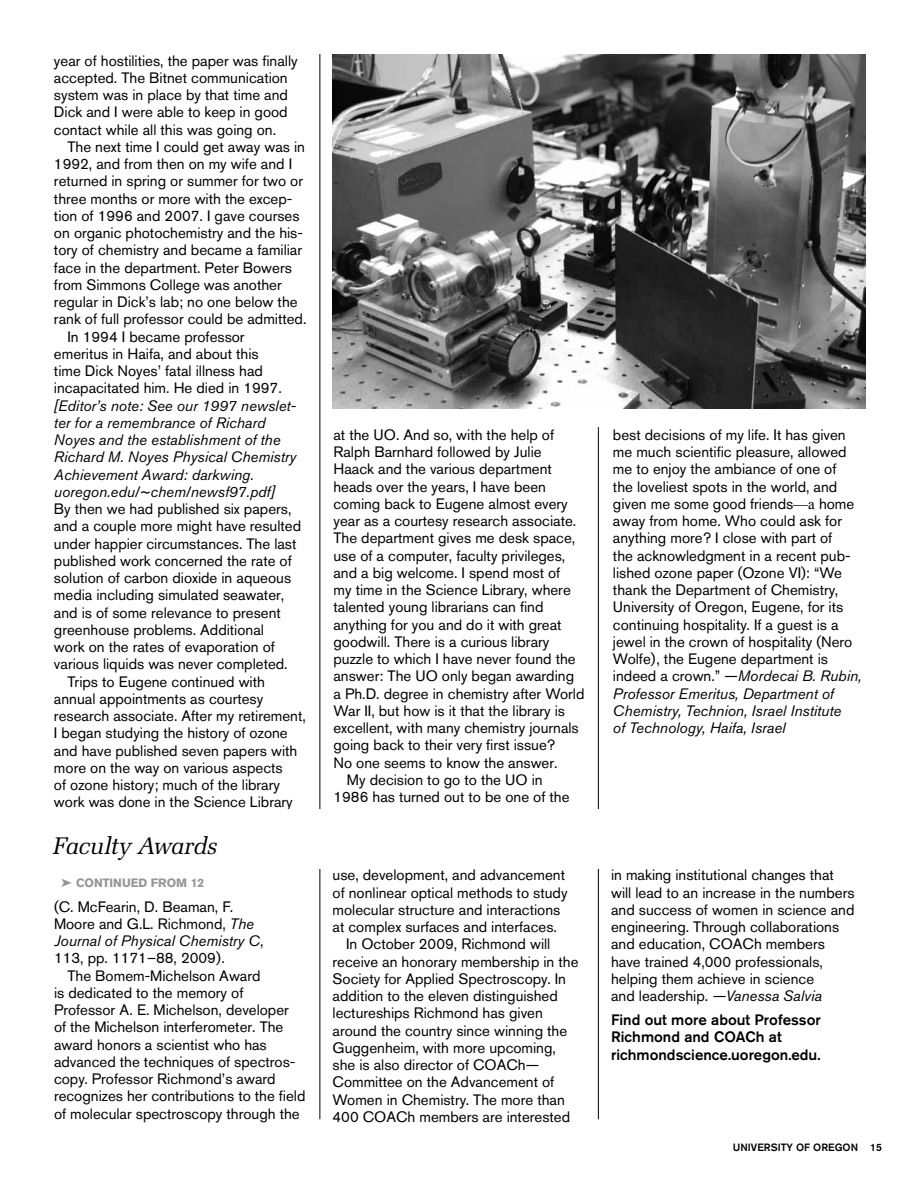
<style>
.page{position:relative;width:918px;height:1188px;background:#fff}
.page>*{position:absolute;margin:0;border:0;box-sizing:border-box;transform-origin:0 0}
.t1{font:italic 24px "Melior";letter-spacing:-.025em;color:#000}
.t2{font:15px/17.2px "Akzidenz Grotesk BQ";color:#000}
.t3{font:italic 15px/17.2px "Akzidenz Grotesk BQ";color:#000}
.t4{font:500 15px/17.2px "Akzidenz Grotesk BQ";color:#000}
.t5{font:700 12px "Akzidenz Grotesk BQ";color:#939598}
.t6{font:500 10.5px "Akzidenz Grotesk BQ";color:#000}
.s1{font-style:italic}
.s2{font-family:"Times New Roman"}
</style>
<div class="page">
<hr style="left:598px;top:427px;width:1px;height:692px;background:#000">
<hr style="left:320px;top:54px;width:1px;height:1065px;background:#000">
<div style="left:194px;top:809px;width:418px;height:60px;background:#fff"></div>
<img style="left:333px;top:54px;width:532px;height:354px">
<p class="t2" style="left:54px;top:52px;width:245px">year of hostilities, the paper was finally accepted. The Bitnet communication system was in place by that time and Dick and I were able to keep in good contact while all this was going on.</p>
<p class="t2" style="left:67px;top:138px;width:239px">The next time I could get away was in</p>
<p class="t2" style="left:54px;top:155px;width:240px">1992, and from then on my wife and I</p>
<p class="t2" style="left:54px;top:172px;width:251px">returned in spring or summer for two or</p>
<p class="t2" style="left:54px;top:190px;width:240px">three months or more with the excep-</p>
<p class="t2" style="left:54px;top:207px;width:247px">tion of 1996 and 2007. I gave courses</p>
<p class="t2" style="left:54px;top:224px;width:251px">on organic photochemistry and the his-</p>
<p class="t2" style="left:54px;top:241px;width:250px">tory of chemistry and became a familiar</p>
<p class="t2" style="left:54px;top:259px;width:239px">face in the department. Peter Bowers</p>
<p class="t2" style="left:54px;top:276px;width:229px">from Simmons College was another</p>
<p class="t2" style="left:54px;top:293px;width:245px">regular in Dick’s lab; no one below the</p>
<p class="t2" style="left:54px;top:310px;width:254px">rank of full professor could be admitted.</p>
<p class="t2" style="left:67px;top:328px;width:179px">In 1994 I became professor</p>
<p class="t2" style="left:54px;top:345px;width:206px">emeritus in Haifa, and about this</p>
<p class="t2" style="left:54px;top:362px;width:210px">time Dick Noyes’ fatal illness had</p>
<p class="t2" style="left:54px;top:379px;width:229px">incapacitated him. He died in 1997.</p>
<p class="t3" style="left:54px;top:397px;width:244px">[Editor’s note: See our 1997 newslet&shy;ter for a remembrance of Richard Noyes and the establishment of the Richard M. Noyes Physical Chemistry Achievement Award: darkwing. uoregon.edu/~chem/newsf97.pdf]</p>
<p class="t2" style="left:54px;top:500px;width:239px">By then we had published six papers,</p>
<p class="t2" style="left:54px;top:517px;width:249px">and a couple more might have resulted</p>
<p class="t2" style="left:54px;top:535px;width:244px">under happier circumstances. The last</p>
<p class="t2" style="left:54px;top:552px;width:239px">published work concerned the rate of</p>
<p class="t2" style="left:54px;top:569px;width:239px">solution of carbon dioxide in aqueous</p>
<p class="t2" style="left:54px;top:586px;width:232px">media including simulated seawater,</p>
<p class="t2" style="left:54px;top:604px;width:228px">and is of some relevance to present</p>
<p class="t2" style="left:54px;top:621px;width:212px">greenhouse problems. Additional</p>
<p class="t2" style="left:54px;top:638px;width:223px">work on the rates of evaporation of</p>
<p class="t2" style="left:54px;top:655px;width:235px">various liquids was never completed.</p>
<p class="t2" style="left:67px;top:673px;width:199px">Trips to Eugene continued with</p>
<p class="t2" style="left:54px;top:690px;width:211px">annual appointments as courtesy</p>
<p class="t2" style="left:54px;top:707px;width:253px">research associate. After my retirement,</p>
<p class="t2" style="left:54px;top:724px;width:235px">I began studying the history of ozone</p>
<p class="t2" style="left:54px;top:742px;width:245px">and have published seven papers with</p>
<p class="t2" style="left:54px;top:759px;width:230px">more on the way on various aspects</p>
<p class="t2" style="left:54px;top:776px;width:228px">of ozone history; much of the library</p>
<p class="t2" style="left:54px;top:793px;width:240px">work was done in the Science Library</p>
<h1 class="t1" style="left:53px;top:832px;width:166px">Faculty Awards</h1>
<p class="t5" style="left:76px;top:876px;width:130px">CONTINUED FROM 12</p>
<p class="t2" style="left:54px;top:898px;width:211px">(C. McFearin, D. Beaman, F.<br>Moore and G.L. Richmond, <span class="s1">The<br>Journal of Physical Chemistry C</span>,<br>113, pp. 1171–88, 2009).</p>
<p class="t2" style="left:54px;top:967px;width:253px;text-indent:14px">The Bomem-Michelson Award<br>is dedicated to the memory of Professor A. E. Michelson, developer<br>of the Michelson interferometer. The award honors a scientist who has advanced the techniques of spectros&shy;copy. Professor Richmond’s award recognizes her contributions to the field of molecular spectroscopy through the</p>
<p class="t2" style="left:333px;top:426px;width:222px">at the UO. And so, with the help of</p>
<p class="t2" style="left:333px;top:443px;width:210px">Ralph Barnhard followed by Julie</p>
<p class="t2" style="left:333px;top:461px;width:220px">Haack and the various department</p>
<p class="t2" style="left:333px;top:478px;width:214px">heads over the years, I have been</p>
<p class="t2" style="left:333px;top:495px;width:236px">coming back to Eugene almost every</p>
<p class="t2" style="left:333px;top:512px;width:244px">year as a courtesy research associate.</p>
<p class="t2" style="left:333px;top:530px;width:243px">The department gives me desk space,</p>
<p class="t2" style="left:333px;top:547px;width:233px">use of a computer, faculty privileges,</p>
<p class="t2" style="left:333px;top:564px;width:228px">and a big welcome. I spend most of</p>
<p class="t2" style="left:333px;top:581px;width:239px">my time in the Science Library, where</p>
<p class="t2" style="left:333px;top:599px;width:211px">talented young librarians can find</p>
<p class="t2" style="left:333px;top:616px;width:230px">anything for you and do it with great</p>
<p class="t2" style="left:333px;top:633px;width:217px">goodwill. There is a curious library</p>
<p class="t2" style="left:333px;top:650px;width:244px">puzzle to which I have never found the</p>
<p class="t2" style="left:333px;top:668px;width:242px">answer: The UO only began awarding</p>
<p class="t2" style="left:333px;top:685px;width:253px">a Ph.D. degree in chemistry after World</p>
<p class="t2" style="left:333px;top:702px;width:233px">War II, but how is it that the library is</p>
<p class="t2" style="left:333px;top:719px;width:247px">excellent, with many chemistry journals</p>
<p class="t2" style="left:333px;top:737px;width:223px">going back to their very first issue?</p>
<p class="t2" style="left:333px;top:754px;width:226px">No one seems to know the answer.</p>
<p class="t2" style="left:347px;top:771px;width:197px">My decision to go to the UO in</p>
<p class="t2" style="left:333px;top:788px;width:237px">1986 has turned out to be one of the</p>
<p class="t2" style="left:333px;top:866px;width:234px">use, development, and advancement</p>
<p class="t2" style="left:333px;top:884px;width:237px">of nonlinear optical methods to study</p>
<p class="t2" style="left:333px;top:901px;width:229px">molecular structure and interactions</p>
<p class="t2" style="left:333px;top:918px;width:226px">at complex surfaces and interfaces.</p>
<p class="t2" style="left:346px;top:935px;width:206px">In October 2009, Richmond will</p>
<p class="t2" style="left:333px;top:953px;width:247px">receive an honorary membership in the</p>
<p class="t2" style="left:333px;top:970px;width:235px">Society for Applied Spectroscopy. In</p>
<p class="t2" style="left:333px;top:987px;width:227px">addition to the eleven distinguished</p>
<p class="t2" style="left:333px;top:1004px;width:212px">lectureships Richmond has given</p>
<p class="t2" style="left:333px;top:1022px;width:236px">around the country since winning the</p>
<p class="t2" style="left:333px;top:1039px;width:225px">Guggenheim, with more upcoming,</p>
<p class="t2" style="left:333px;top:1056px;width:208px">she is also director of COACh—</p>
<p class="t2" style="left:333px;top:1073px;width:223px">Committee on the Advancement of</p>
<p class="t2" style="left:333px;top:1091px;width:234px">Women in Chemistry. The more than</p>
<p class="t2" style="left:333px;top:1108px;width:239px">400 COACh members are interested</p>
<p class="t2" style="left:613px;top:426px;width:250px">best decisions of my life. It has given me much scientific pleasure, allowed me to enjoy the ambiance of one of<br>the loveliest spots in the world, and given me some good friends<span class="s2">—a</span> home away from home. Who could ask for anything more? I close with part of<br>the acknowledgment in a recent pub&shy;lished ozone paper (Ozone VI): “We thank the Department of Chemistry, University of Oregon, Eugene, for its continuing hospitality. If a guest is a jewel in the crown of hospitality (Nero Wolfe), the Eugene department is indeed a crown.” —<span class="s1">Mordecai B. Rubin, Professor Emeritus, Department of Chemistry, Technion, Israel Institute<br>of Technology, Haifa, Israel</span></p>
<p class="t2" style="left:611px;top:866px;width:245px">in making institutional changes that will lead to an increase in the numbers and success of women in science and engineering. Through collaborations and education, COACh members have trained 4,000 professionals, helping them achieve in science<br>and leadership. <span class="s1">—Vanessa Salvia</span></p>
<p class="t4" style="left:611px;top:1011px;width:211px">Find out more about Professor<br>Richmond and COACh at richmondscience.uoregon.edu.</p>
<p class="t6" style="left:733px;top:1141px;width:151px">University of Oregon 15</p>
</div>
